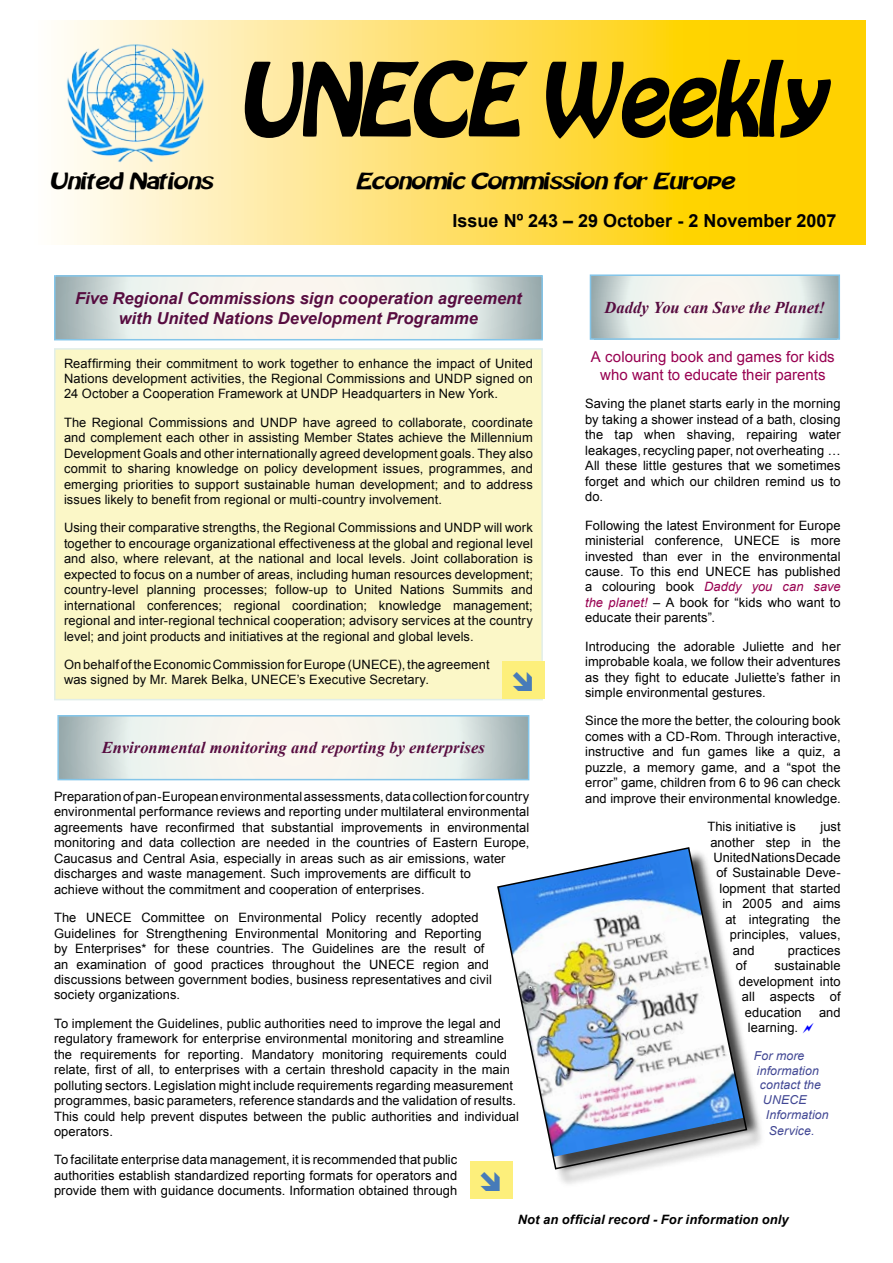
<style>
.page{position:relative;width:893px;height:1263px;background:#fff}
.page>*{position:absolute;margin:0;border:0;box-sizing:border-box;transform-origin:0 0}
.t1{font:90px "BATAVIA";color:#000;scale:.75 1}
.t2{font:19.5px "BATAVIA";color:#000}
.t3{font:700 18px "Arial";color:#000}
.t4{font:italic 700 16.5px/19.8px "Arial";color:#570c40;text-align:center}
.t5{font:italic 700 16.5px "Times New Roman";letter-spacing:.005em;color:#570c40}
.t6{font:15px/18px "Arial";color:#980051;text-align:center}
.t7{font:12.9px/15.5px "Arial";letter-spacing:.005em;color:#000;text-align:justify}
.t8{font:italic 700 12.9px "Arial";letter-spacing:.01em;color:#000}
.t9{font:italic 12.3px "Arial";letter-spacing:.01em;color:#414794}
.s1{font-style:italic;color:#980051}
</style>
<div class="page">
<svg style="left:61px;top:21px;width:804px;height:223px;background:#ffde57"></svg>
<img style="left:61px;top:40px;width:149px;height:125px">
<svg style="left:593px;top:277px;width:244px;height:60px"></svg>
<div style="left:590px;top:274px;width:250px;height:66px;border:2px solid #83c5e9"></div>
<div style="left:499px;top:849px;width:268px;height:339px;background:#000;opacity:.75"></div>
<img style="left:497px;top:847px;width:251px;height:323px">
<svg style="left:60px;top:718px;width:466px;height:59px"></svg>
<div style="left:57px;top:715px;width:472px;height:65px;border:2px solid #83c5e9"></div>
<div style="left:55px;top:349px;width:487px;height:351px;background:#fbf7c6"></div>
<div style="left:54px;top:348px;width:489px;height:352px;border:2px solid #e1eee9"></div>
<svg style="left:57px;top:278px;width:483px;height:59px"></svg>
<div style="left:54px;top:275px;width:489px;height:65px;border:2px solid #83c5e9"></div>
<div style="left:502px;top:662px;width:43px;height:37px;background:#fdef7b"></div>
<div style="left:470px;top:1161px;width:42px;height:38px;background:#fdef7b"></div>
<h1 class="t1" style="left:246px;top:33px;width:782px">UNECE Weekly</h1>
<h2 class="t2" style="left:51px;top:166px;width:164px">United Nations</h2>
<h2 class="t2" style="left:357px;top:166px;width:380px">Economic Commission for Europe</h2>
<h3 class="t3" style="left:453px;top:209px;width:385px">Issue Nº 243 – 29 October - 2 November 2007</h3>
<p class="t4" style="left:75px;top:289px;width:448px">Five Regional Commissions sign cooperation agreement with United Nations Development Programme</p>
<p class="t7" style="left:64px;top:355px;width:470px">Reaffirming their commitment to work together to enhance the impact of United Nations development activities, the Regional Commissions and UNDP signed on 24 October a Cooperation Framework at UNDP Headquarters in New York.</p>
<p class="t7" style="left:64px;top:415px;width:470px">The Regional Commissions and UNDP have agreed to collaborate, coordinate and complement each other in assisting Member States achieve the Millennium Development Goals and other internationally agreed development goals. They also commit to sharing knowledge on policy development issues, programmes, and emerging priorities to support sustainable human development; and to address issues likely to benefit from regional or multi-country involvement.</p>
<p class="t7" style="left:64px;top:520px;width:470px">Using their comparative strengths, the Regional Commissions and UNDP will work together to encourage organizational effectiveness at the global and regional level and also, where relevant, at the national and local levels. Joint collaboration is expected to focus on a number of areas, including human resources development; country-level planning processes; follow-up to United Nations Summits and international conferences; regional coordination; knowledge management; regional and inter-regional technical cooperation; advisory services at the country level; and joint products and initiatives at the regional and global levels.</p>
<p class="t7" style="left:64px;top:657px;width:427px">On behalf of the Economic Commission for Europe (UNECE), the agreement was signed by Mr. Marek Belka, UNECE’s Executive Secretary.</p>
<p class="t5" style="left:102px;top:736px;width:385px">Environmental monitoring and reporting by enterprises</p>
<p class="t7" style="left:54px;top:789px;width:477px;text-align:left">Preparation of pan-European environmental assessments, data collection for country environmental performance reviews and reporting under multilateral environmental agreements have reconfirmed that substantial improvements in environmental monitoring and data collection are needed in the countries of Eastern Europe, Caucasus and Central Asia, especially in areas such as air emissions, water discharges and waste management. Such improvements are difficult to<br>achieve without the commitment and cooperation of enterprises.</p>
<p class="t7" style="left:54px;top:910px;width:439px;text-align:left">The UNECE Committee on Environmental Policy recently adopted Guidelines for Strengthening Environmental Monitoring and Reporting by Enterprises* for these countries. The Guidelines are the result of an examination of good practices throughout the UNECE region and discussions between government bodies, business representatives and civil society organizations.</p>
<p class="t7" style="left:54px;top:1015px;width:467px;text-align:left">To implement the Guidelines, public authorities need to improve the legal and regulatory framework for enterprise environmental monitoring and streamline the requirements for reporting. Mandatory monitoring requirements could relate, first of all, to enterprises with a certain threshold capacity in the main polluting sectors. Legislation might include requirements regarding measurement programmes, basic parameters, reference standards and the validation of results.<br>This could help prevent disputes between the public authorities and individual operators.</p>
<p class="t7" style="left:54px;top:1152px;width:405px">To facilitate enterprise data management, it is recommended that public authorities establish standardized reporting formats for operators and provide them with guidance documents. Information obtained through</p>
<p class="t5" style="left:604px;top:296px;width:222px">Daddy You can Save the Planet!</p>
<p class="t6" style="left:591px;top:348px;width:245px">A colouring book and games for kids who want to educate their parents</p>
<p class="t7" style="left:585px;top:396px;width:257px">Saving the planet starts early in the morning by taking a shower instead of a bath, closing the tap when shaving, repairing water leakages, recycling paper, not overheating … All these little gestures that we sometimes forget and which our children remind us to do.</p>
<p class="t7" style="left:585px;top:517px;width:257px">Following the latest Environment for Europe ministerial conference, UNECE is more invested than ever in the environmental cause. To this end UNECE has published a colouring book <span class="s1">Daddy you can save the planet!</span> – A book for “kids who want to educate their parents”.</p>
<p class="t7" style="left:585px;top:638px;width:257px">Introducing the adorable Juliette and her improbable koala, we follow their adventures as they fight to educate Juliette’s father in simple environmental gestures.</p>
<p class="t7" style="left:585px;top:713px;width:257px">Since the more the better, the colouring book comes with a CD-Rom. Through interactive, instructive and fun games like a quiz, a puzzle, a memory game, and a “spot the error” game, children from 6 to 96 can check and improve their environmental knowledge.</p>
<p class="t7" style="left:707px;top:819px;width:90px">This initiative is</p>
<p class="t7" style="left:820px;top:819px;width:22px">just</p>
<p class="t7" style="left:710px;top:834px;width:132px">another step in the</p>
<p class="t7" style="left:713px;top:850px;width:129px">United Nations Decade</p>
<p class="t7" style="left:716px;top:865px;width:126px">of Sustainable Deve-</p>
<p class="t7" style="left:719px;top:881px;width:123px">lopment that started</p>
<p class="t7" style="left:722px;top:896px;width:120px">in 2005 and aims</p>
<p class="t7" style="left:725px;top:912px;width:117px">at integrating the</p>
<p class="t7" style="left:730px;top:927px;width:112px">principles, values,</p>
<p class="t7" style="left:733px;top:943px;width:23px">and</p>
<p class="t7" style="left:788px;top:943px;width:54px">practices</p>
<p class="t7" style="left:736px;top:958px;width:12px">of</p>
<p class="t7" style="left:774px;top:958px;width:68px">sustainable</p>
<p class="t7" style="left:739px;top:974px;width:103px">development into</p>
<p class="t7" style="left:742px;top:989px;width:100px">all aspects of</p>
<p class="t7" style="left:745px;top:1005px;width:58px">education</p>
<p class="t7" style="left:819px;top:1005px;width:23px">and</p>
<p class="t7" style="left:748px;top:1020px;width:52px">learning.</p>
<p class="t9" style="left:754px;top:1047px;width:52px">For more</p>
<p class="t9" style="left:757px;top:1062px;width:64px">information</p>
<p class="t9" style="left:760px;top:1077px;width:63px">contact the</p>
<p class="t9" style="left:763px;top:1091px;width:45px">UNECE</p>
<p class="t9" style="left:766px;top:1106px;width:64px">Information</p>
<p class="t9" style="left:769px;top:1122px;width:47px">Service.</p>
<p class="t8" style="left:518px;top:1210px;width:272px">Not an official record - For information only</p>
</div>
